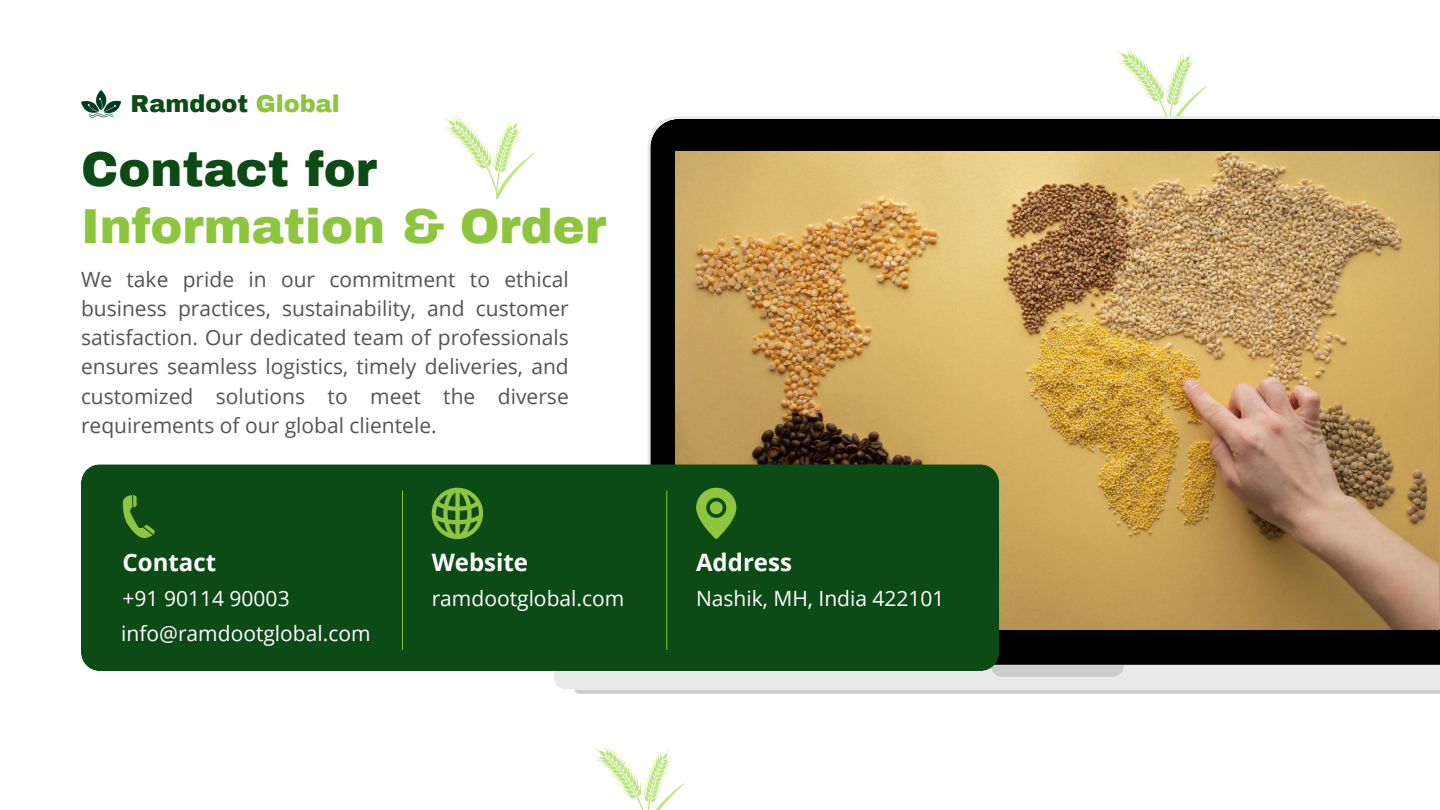
<style>
.page{position:relative;width:1440px;height:810px;background:#fff}
.page>*{position:absolute;margin:0;border:0;box-sizing:border-box;transform-origin:0 0}
.t1{font:900 48px "Archivo";color:#8dc63e}
.t2{font:900 48px "Archivo";color:#0c4b16}
.t3{font:700 24px "Open Sans";color:#fff}
.t4{font:900 24px "Archivo";color:#0c4b16}
.t5{font:21px/29.2px "Open Sans";color:#545454;text-align:justify}
.t6{font:21px "Open Sans";color:#fff}
.s1{color:#8dc63e}
</style>
<div class="page">
<svg style="left:1115px;top:48px;width:92px;height:68px"></svg>
<svg style="left:554px;top:116px;width:886px;height:573px"></svg>
<div style="left:990px;top:665px;width:134px;height:12px;background:#ccc"></div>
<svg style="left:574px;top:689px;width:866px;height:5px;background:#d4d4d4"></svg>
<img style="left:675px;top:151px;width:764px;height:478px">
<div style="left:81px;top:464px;width:918px;height:207px;background:#0c4b16"></div>
<svg style="left:123px;top:495px;width:32px;height:44px"></svg>
<svg style="left:432px;top:488px;width:51px;height:51px;background:#538e2b"></svg>
<svg style="left:696px;top:488px;width:40px;height:51px;background:#5a952e"></svg>
<hr style="left:402px;top:491px;width:1px;height:159px;background:#8dc63e">
<hr style="left:666px;top:491px;width:1px;height:159px;background:#8dc63e">
<svg style="left:81px;top:90px;width:40px;height:28px"></svg>
<svg style="left:443px;top:115px;width:92px;height:84px"></svg>
<svg style="left:593px;top:745px;width:92px;height:65px"></svg>
<p class="t4" style="left:131px;top:89px;width:211px">Ramdoot <span class="s1">Global</span></p>
<h1 class="t2" style="left:81px;top:140px;width:298px">Contact for</h1>
<h1 class="t1" style="left:81px;top:197px;width:527px">Information &amp; Order</h1>
<p class="t5" style="left:81px;top:264px;width:489px">We take pride in our commitment to ethical business practices, sustainability, and customer satisfaction. Our dedicated team of professionals ensures seamless logistics, timely deliveries, and customized solutions to meet the diverse requirements of our global clientele.</p>
<p class="t3" style="left:123px;top:546px;width:95px">Contact</p>
<p class="t6" style="left:123px;top:584px;width:169px">+91 90114 90003</p>
<p class="t6" style="left:121px;top:619px;width:251px">info@ramdootglobal.com</p>
<p class="t3" style="left:432px;top:546px;width:98px">Website</p>
<p class="t6" style="left:432px;top:584px;width:194px">ramdootglobal.com</p>
<p class="t3" style="left:696px;top:546px;width:97px">Address</p>
<p class="t6" style="left:696px;top:584px;width:250px">Nashik, MH, India 422101</p>
</div>
